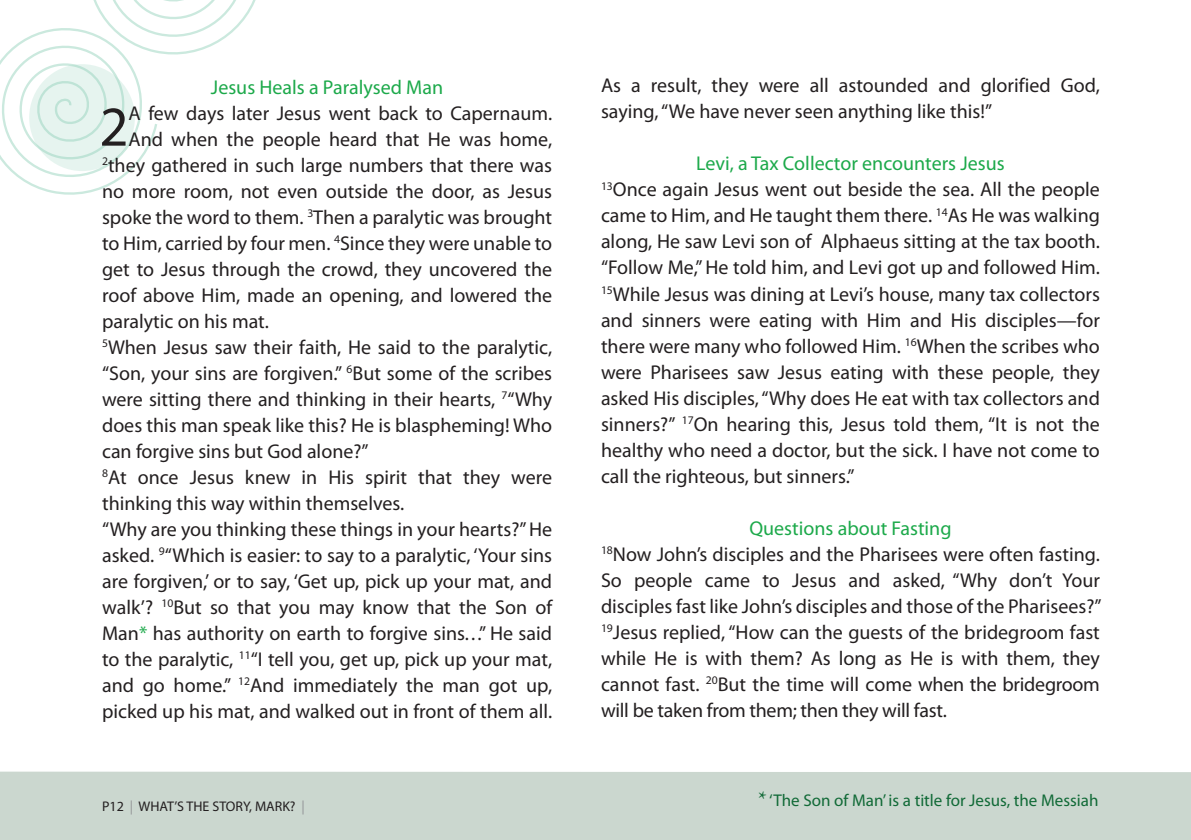
<style>
.page{position:relative;width:1191px;height:840px;background:#fff}
.page>*{position:absolute;margin:0;border:0;box-sizing:border-box;transform-origin:0 0}
.t1{font:56.6px "Myriad Pro";color:#231f20}
.t2{font:20px/26px "Myriad Pro";color:#231f20}
.t3{font:20px "Myriad Pro";color:#1ca94a}
.t4{font:17px "Myriad Pro";color:#116a37}
.t5{font:14px "Myriad Pro";color:#231f20}
.s1{color:#1ca94a}
.s2{color:#939598}
.s3{font-family:"Minion Pro";font-size:22px}
</style>
<div class="page">
<div style="left:0;top:771px;width:1191px;height:69px;background:#cbd7cf"></div>
<svg style="left:0;top:0;width:256px;height:195px"></svg>
<p class="t3" style="left:211px;top:79px;width:234px">Jesus Heals a Paralysed Man</p>
<h1 class="t1" style="left:99px;top:103px;width:31px">2</h1>
<p class="t2" style="left:129px;top:102px;width:425px">A few days later Jesus went back to Capernaum.</p>
<p class="t2" style="left:129px;top:128px;width:425px">And when the people heard that He was home,</p>
<p class="t2" style="left:102px;top:154px;width:452px"><sup>2</sup>they gathered in such large numbers that there was</p>
<p class="t2" style="left:102px;top:180px;width:452px">no more room, not even outside the door, as Jesus</p>
<p class="t2" style="left:102px;top:206px;width:452px">spoke the word to them. <sup>3</sup>Then a paralytic was brought</p>
<p class="t2" style="left:102px;top:232px;width:452px">to Him, carried by four men. <sup>4</sup>Since they were unable to</p>
<p class="t2" style="left:102px;top:258px;width:452px">get to Jesus through the crowd, they uncovered the</p>
<p class="t2" style="left:102px;top:284px;width:452px">roof above Him, made an opening, and lowered the</p>
<p class="t2" style="left:102px;top:310px;width:168px">paralytic on his mat.</p>
<p class="t2" style="left:102px;top:336px;width:452px"><sup>5</sup>When Jesus saw their faith, He said to the paralytic,</p>
<p class="t2" style="left:102px;top:362px;width:452px">“Son, your sins are forgiven.” <sup>6</sup>But some of the scribes</p>
<p class="t2" style="left:102px;top:388px;width:452px">were sitting there and thinking in their hearts, <sup>7</sup>“Why</p>
<p class="t2" style="left:102px;top:414px;width:452px">does this man speak like this? He is blaspheming! Who</p>
<p class="t2" style="left:102px;top:440px;width:268px">can forgive sins but God alone?”</p>
<p class="t2" style="left:102px;top:466px;width:452px"><sup>8</sup>At once Jesus knew in His spirit that they were</p>
<p class="t2" style="left:102px;top:492px;width:304px">thinking this way within themselves.</p>
<p class="t2" style="left:102px;top:518px;width:452px">“Why are you thinking these things in your hearts?” He</p>
<p class="t2" style="left:102px;top:544px;width:452px">asked. <sup>9</sup>“Which is easier: to say to a paralytic, ‘Your sins</p>
<p class="t2" style="left:102px;top:570px;width:452px">are forgiven,’ or to say, ‘Get up, pick up your mat, and</p>
<p class="t2" style="left:102px;top:596px;width:452px">walk’? <sup>10</sup>But so that you may know that the Son of</p>
<p class="t2" style="left:102px;top:622px;width:452px">Man<span class="s1">*</span> has authority on earth to forgive sins...” He said</p>
<p class="t2" style="left:102px;top:648px;width:452px">to the paralytic, <sup>11</sup>“I tell you, get up, pick up your mat,</p>
<p class="t2" style="left:102px;top:674px;width:452px">and go home.” <sup>12</sup>And immediately the man got up,</p>
<p class="t2" style="left:102px;top:700px;width:452px">picked up his mat, and walked out in front of them all.</p>
<p class="t5" style="left:102px;top:800px;width:204px">P12 <span class="s2">|</span> WHAT’S THE STORY, MARK? <span class="s2">|</span></p>
<p class="t2" style="left:601px;top:74px;width:500px">As a result, they were all astounded and glorified God, saying, “We have never seen anything like this!”</p>
<p class="t2" style="left:601px;top:152px;width:500px;text-indent:95px"><span class="s1">Levi, a Tax Collector encounters Jesus<br></span><sup>13</sup>Once again Jesus went out beside the sea. All the people came to Him, and He taught them there. <sup>14</sup>As He was walking along, He saw Levi son of Alphaeus sitting at the tax booth. “Follow Me,” He told him, and Levi got up and followed Him.<br><sup>15</sup>While Jesus was dining at Levi’s house, many tax collectors and sinners were eating with Him and His disciples—for there were many who followed Him. <sup>16</sup>When the scribes who were Pharisees saw Jesus eating with these people, they asked His disciples, “Why does He eat with tax collectors and sinners?” <sup>17</sup>On hearing this, Jesus told them, “It is not the healthy who need a doctor, but the sick. I have not come to call the righteous, but sinners.”</p>
<p class="t2" style="left:601px;top:516px;width:502px;text-indent:148px"><span class="s1">Questions about Fasting<br></span><sup>18</sup>Now John’s disciples and the Pharisees were often fasting.<br>So people came to Jesus and asked, “Why don’t Your disciples fast like John’s disciples and those of the Pharisees?” <sup>19</sup>Jesus replied, “How can the guests of the bridegroom fast while He is with them? As long as He is with them, they cannot fast. <sup>20</sup>But the time will come when the bridegroom will be taken from them; then they will fast.</p>
<p class="t4" style="left:758px;top:792px;width:342px"><span class="s3">*</span> ‘The Son of Man’ is a title for Jesus, the Messiah</p>
</div>
